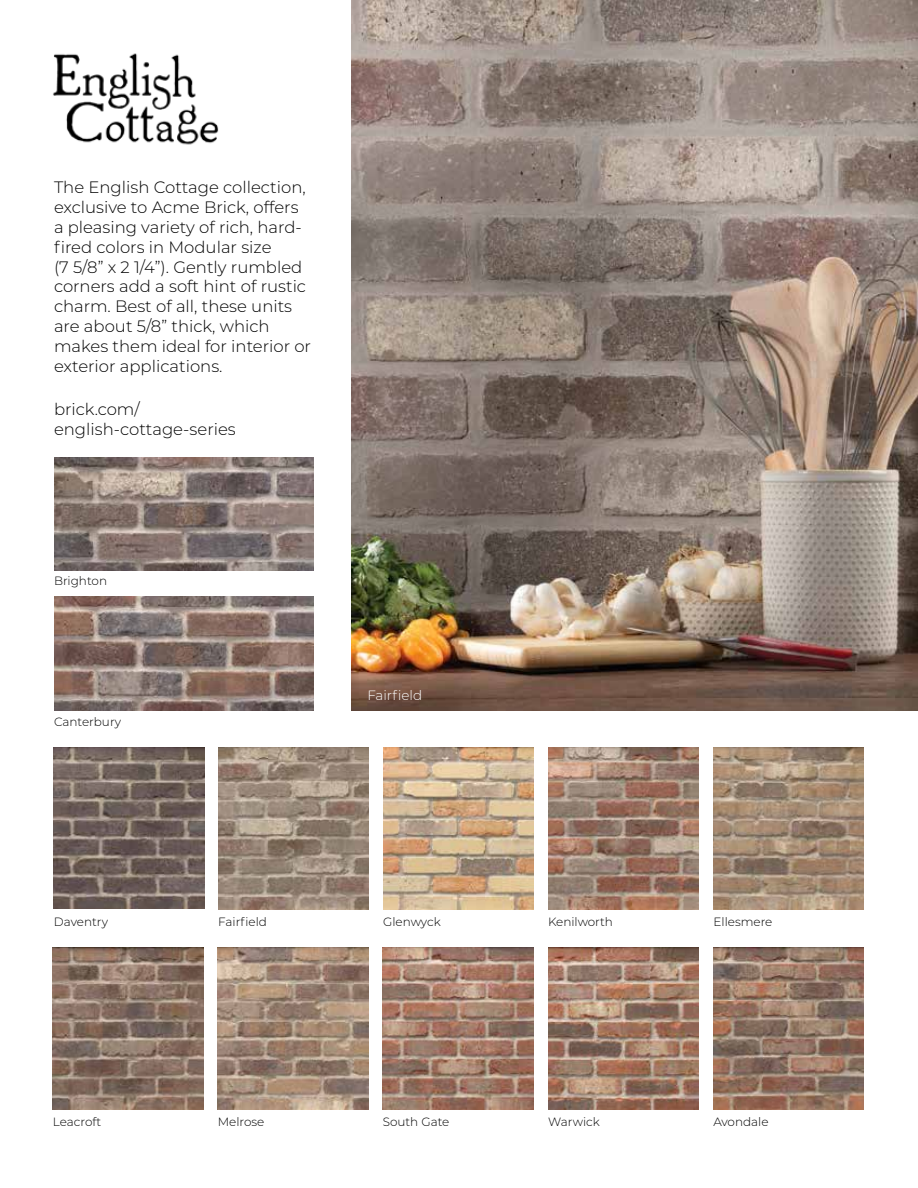
<style>
.page{position:relative;width:918px;height:1188px;background:#fff}
.page>*{position:absolute;margin:0;border:0;box-sizing:border-box;transform-origin:0 0}
.t1{font:300 16.5px/19.8px "Montserrat";color:#000}
.t2{font:300 13.5px "Montserrat";color:#fff}
.t3{font:300 12px "Montserrat";color:#000}
</style>
<div class="page">
<img style="left:53px;top:53px;width:166px;height:92px">
<img style="left:713px;top:948px;width:151px;height:161px">
<img style="left:54px;top:747px;width:150px;height:162px">
<img style="left:714px;top:747px;width:150px;height:162px">
<img style="left:218px;top:747px;width:151px;height:162px">
<img style="left:383px;top:747px;width:151px;height:162px">
<img style="left:548px;top:747px;width:150px;height:162px">
<img style="left:53px;top:948px;width:150px;height:162px">
<img style="left:218px;top:948px;width:150px;height:162px">
<img style="left:383px;top:948px;width:150px;height:162px">
<img style="left:548px;top:948px;width:151px;height:162px">
<img style="left:351px;top:0;width:567px;height:710px">
<img style="left:54px;top:457px;width:259px;height:114px">
<img style="left:54px;top:596px;width:259px;height:114px">
<p class="t1" style="left:54px;top:177px;width:259px">The English Cottage collection, exclusive to Acme Brick, offers a pleasing variety of rich, hard&shy;fired colors in Modular size<br>(7 5/8” x 2 1/4”). Gently rumbled corners add a soft hint of rustic charm. Best of all, these units are about 5/8” thick, which makes them ideal for interior or exterior applications.</p>
<p class="t1" style="left:54px;top:398px;width:183px">brick.com/ english-cottage-series</p>
<p class="t3" style="left:54px;top:573px;width:55px">Brighton</p>
<p class="t3" style="left:54px;top:714px;width:69px">Canterbury</p>
<p class="t2" style="left:367px;top:686px;width:56px">Fairfield</p>
<p class="t3" style="left:218px;top:913px;width:50px">Fairfield</p>
<p class="t3" style="left:54px;top:913px;width:56px">Daventry</p>
<p class="t3" style="left:383px;top:913px;width:59px">Glenwyck</p>
<p class="t3" style="left:548px;top:913px;width:67px">Kenilworth</p>
<p class="t3" style="left:714px;top:913px;width:60px">Ellesmere</p>
<p class="t3" style="left:53px;top:1114px;width:50px">Leacroft</p>
<p class="t3" style="left:713px;top:1114px;width:57px">Avondale</p>
<p class="t3" style="left:218px;top:1114px;width:48px">Melrose</p>
<p class="t3" style="left:383px;top:1114px;width:68px">South Gate</p>
<p class="t3" style="left:548px;top:1114px;width:53px">Warwick</p>
</div>
